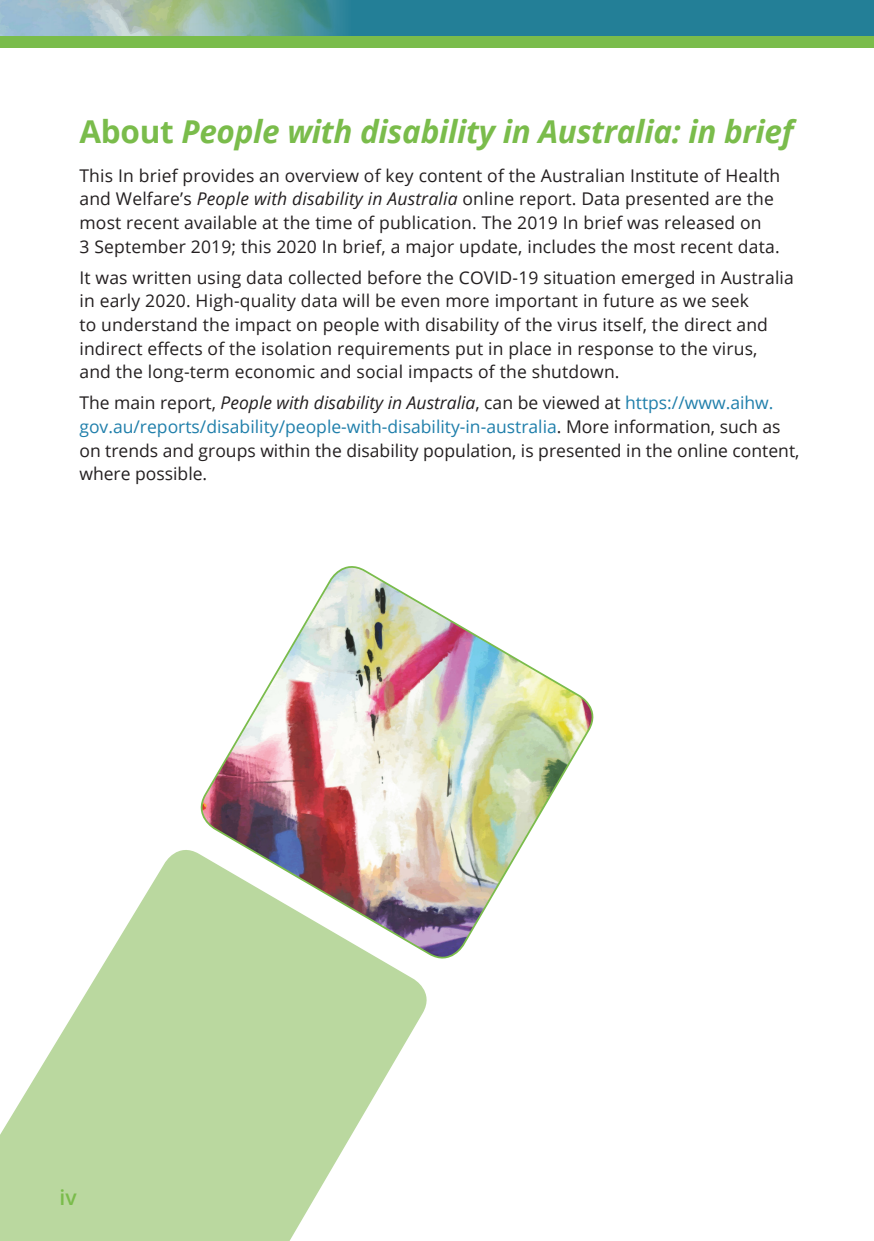
<style>
.page{position:relative;width:874px;height:1241px;background:#fff}
.page>*{position:absolute;margin:0;border:0;box-sizing:border-box;transform-origin:0 0}
.t1{font:italic 700 31.5px "Open Sans";letter-spacing:-.01em;color:#7abc4b}
.t2{font:600 21px "Open Sans";color:#7abc4b}
.t3{font:17.5px/23.6px "Open Sans";letter-spacing:.01em;color:#231f20}
.s1{font-style:normal}
.s2{font-style:italic}
.s3{color:#207fab}
</style>
<div class="page">
<div style="left:0;top:0;width:873px;height:48px;background:#7abc4b"></div>
<div style="left:0;top:0;width:873px;height:36px;background:#237f97"></div>
<img style="left:0;top:0;width:343px;height:36px">
<img style="left:200px;top:566px;width:394px;height:393px">
<svg style="left:0;top:841px;width:435px;height:399px;fill:#bad89f"></svg>
<h2 class="t1" style="left:79px;top:109px;width:715px"><span class="s1">About</span> People with disability in Australia: in brief</h2>
<p class="t3" style="left:79px;top:163px;width:702px">This In brief provides an overview of key content of the Australian Institute of Health and Welfare’s <span class="s2">People with disability in Australia</span> online report . Data presented are the most recent available at the time of publication . The 2019 In brief was released on<br>3 September 2019; this 2020 In brief, a major update, includes the most recent data .</p>
<p class="t3" style="left:79px;top:265px;width:715px">It was written using data collected before the COVID-19 situation emerged in Australia in early 2020 . High-quality data will be even more important in future as we seek<br>to understand the impact on people with disability of the virus itself, the direct and indirect effects of the isolation requirements put in place in response to the virus,<br>and the long-term economic and social impacts of the shutdown .</p>
<p class="t3" style="left:79px;top:391px;width:721px">The main report, <span class="s2">People with disability in Australia</span>, can be viewed at <span class="s3">https://www .aihw . gov .au/reports/disability/people-with-disability-in-australia</span> . More information, such as on trends and groups within the disability population, is presented in the online content, where possible .</p>
<p class="t2" style="left:59px;top:1183px;width:19px">iv</p>
</div>
